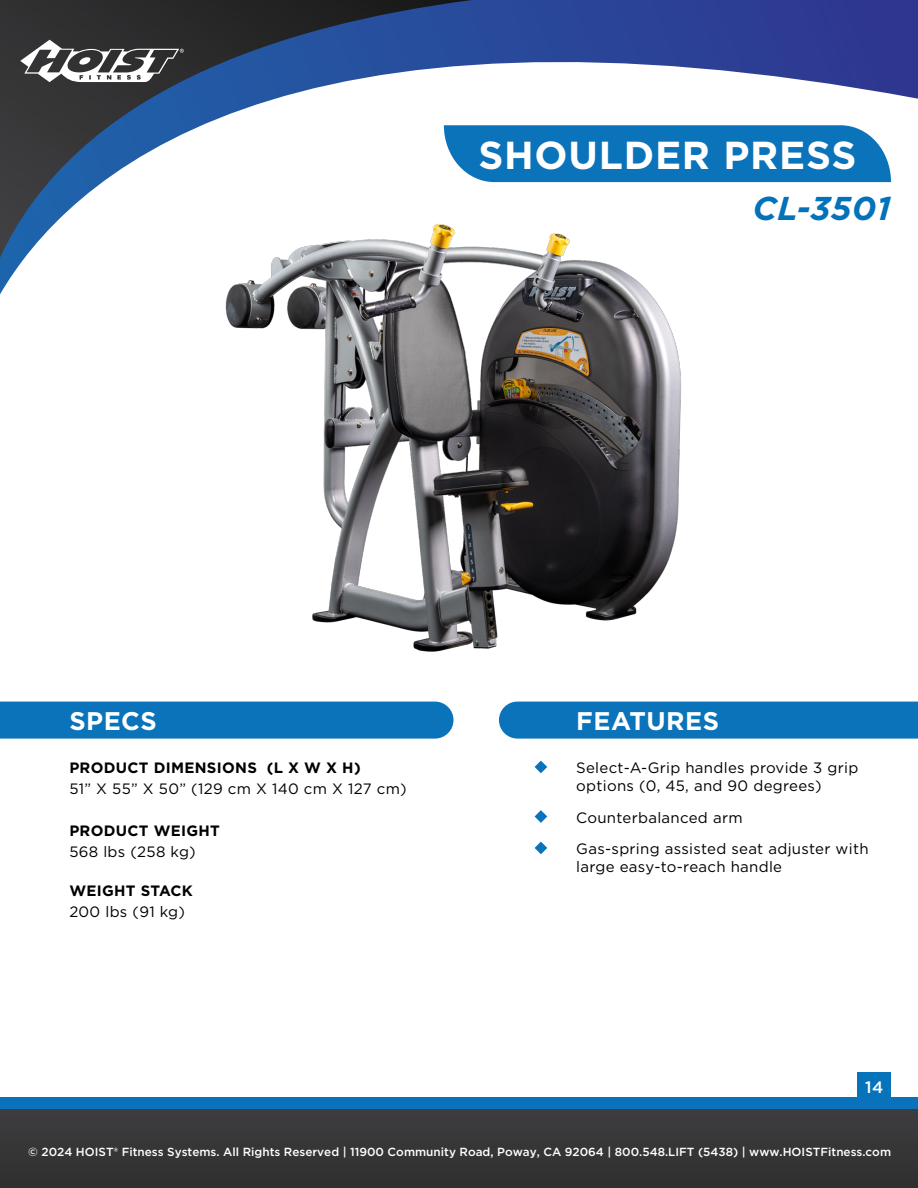
<style>
.page{position:relative;width:918px;height:1188px;background:#fff}
.page>*{position:absolute;margin:0;border:0;box-sizing:border-box;transform-origin:0 0}
.t1{font:700 39px "Gotham";letter-spacing:.02em;color:#fff}
.t2{font:italic 700 33px "Gotham";letter-spacing:.02em;color:#0272ba}
.t3{font:700 25.5px "Gotham";letter-spacing:.02em;color:#fff}
.t4{font:500 16.5px "Gotham";color:#fff}
.t5{font:15px/18px "Gotham";letter-spacing:.02em;color:#000101}
.t6{font:700 15px "Gotham";letter-spacing:.02em;color:#000101}
.t7{font:500 11.7px "Gotham";color:#fff}
</style>
<div class="page">
<div style="left:0;top:1097px;width:918px;height:79px;background:#0a72ba"></div>
<div style="left:0;top:1110px;width:918px;height:78px;background:#363637"></div>
<svg style="left:0;top:0;width:918px;height:294px"></svg>
<div style="left:858px;top:1072px;width:33px;height:26px;background:#0673ba"></div>
<div style="left:444px;top:125px;width:447px;height:57px;background:#0a73ba"></div>
<img style="left:208px;top:222px;width:502px;height:430px">
<div style="left:0;top:702px;width:453px;height:37px;background:#0a73ba"></div>
<div style="left:499px;top:702px;width:419px;height:37px;background:#0a73ba"></div>
<svg style="left:535px;top:761px;width:12px;height:12px"></svg>
<svg style="left:535px;top:810px;width:12px;height:13px"></svg>
<svg style="left:535px;top:842px;width:12px;height:12px"></svg>
<h1 class="t1" style="left:478px;top:130px;width:379px">SHOULDER PRESS</h1>
<h2 class="t2" style="left:753px;top:187px;width:140px">CL-3501</h2>
<h3 class="t3" style="left:69px;top:704px;width:89px">SPECS</h3>
<h3 class="t3" style="left:576px;top:704px;width:144px">FEATURES</h3>
<p class="t6" style="left:69px;top:758px;width:293px">PRODUCT DIMENSIONS (L X W X H)</p>
<p class="t5" style="left:69px;top:780px;width:339px">51” X 55” X 50” (129 cm X 140 cm X 127 cm)</p>
<p class="t6" style="left:69px;top:821px;width:152px">PRODUCT WEIGHT</p>
<p class="t5" style="left:69px;top:843px;width:128px">568 lbs (258 kg)</p>
<p class="t6" style="left:69px;top:881px;width:125px">WEIGHT STACK</p>
<p class="t5" style="left:69px;top:903px;width:117px">200 lbs (91 kg)</p>
<p class="t5" style="left:576px;top:759px;width:284px">Select-A-Grip handles provide 3 grip options (0, 45, and 90 degrees)</p>
<p class="t5" style="left:576px;top:802px;width:294px;line-height:31.5px">Counterbalanced arm<br>Gas-spring assisted seat adjuster with</p>
<p class="t5" style="left:576px;top:858px;width:208px">large easy-to-reach handle</p>
<p class="t4" style="left:865px;top:1076px;width:20px">14</p>
<p class="t7" style="left:28px;top:1144px;width:864px">© 2024 HOIST® Fitness Systems. All Rights Reserved | 11900 Community Road, Poway, CA 92064 | 800.548.LIFT (5438) | www.HOISTFitness.com</p>
</div>
